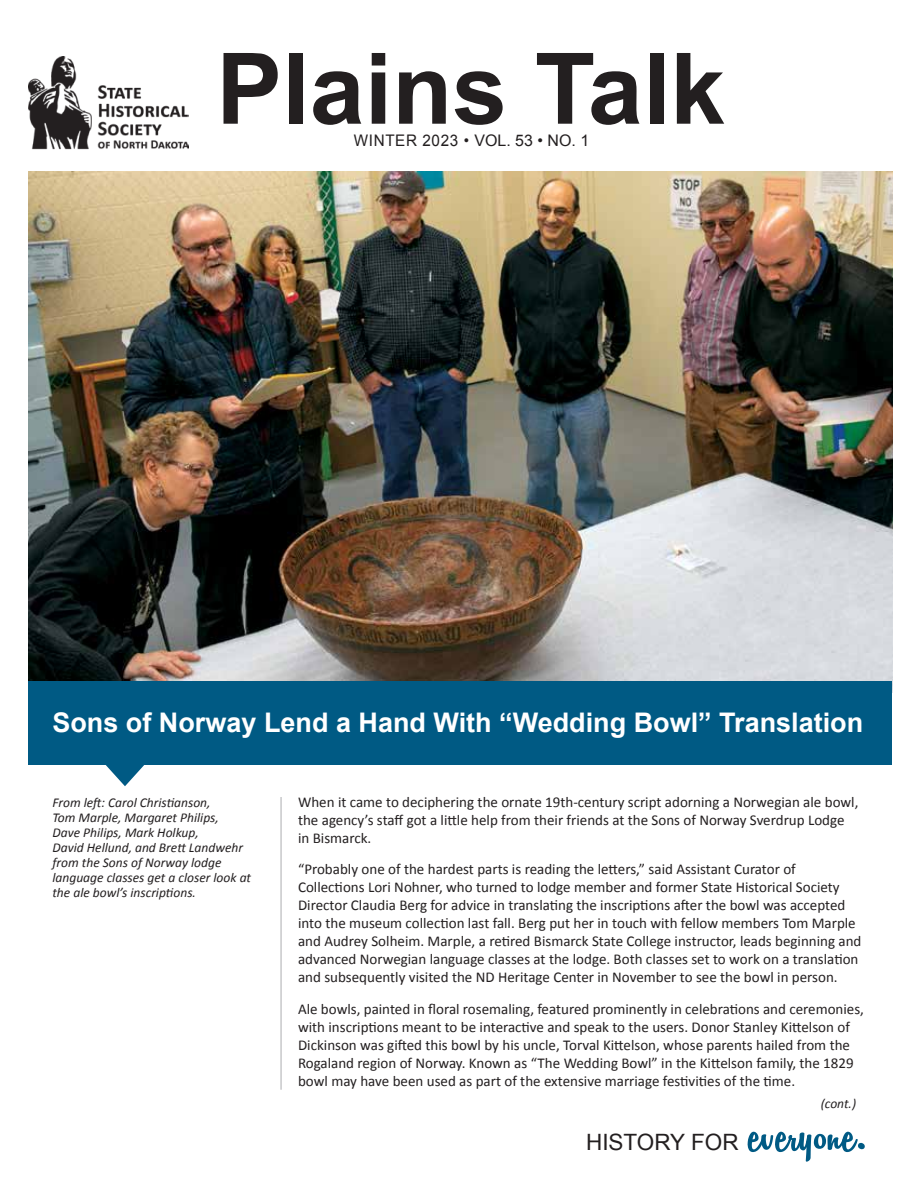
<style>
.page{position:relative;width:918px;height:1188px;background:#fff}
.page>*{position:absolute;margin:0;border:0;box-sizing:border-box;transform-origin:0 0}
.t1{font:700 98.85px "Arial";color:#231f20}
.t2{font:60px "Remachine Script Personal Use";color:#005a84}
.t3{font:700 27px "Arial";color:#fff}
.t4{font:22.5px "Arial";color:#231f20}
.t5{font:15.9px "Arial";letter-spacing:.04em;color:#231f20;scale:.96 1}
.t6{font:15px/18px "Calibri";color:#231f20}
.t7{font:italic 13.5px/15px "Calibri";color:#231f20}
</style>
<div class="page">
<img style="left:28px;top:172px;width:864px;height:509px">
<img style="left:28px;top:56px;width:161px;height:94px">
<div style="left:28px;top:681px;width:864px;height:84px;background:#005a84"></div>
<svg style="left:106px;top:765px;width:38px;height:21px"></svg>
<hr style="left:280px;top:797px;width:2px;height:293px;background:#c7c8ca">
<h1 class="t1" style="left:216px;top:24px;width:510px">Plains Talk</h1>
<p class="t5" style="left:354px;top:130px;width:247px">WINTER 2023 • VOL. 53 • NO. 1</p>
<h3 class="t3" style="left:52px;top:705px;width:812px">Sons of Norway Lend a Hand With “Wedding Bowl” Translation</h3>
<p class="t7" style="left:52px;top:795px;width:200px">From left: Carol Christianson,<br>Tom Marple, Margaret Philips,<br>Dave Philips, Mark Holkup,<br>David Hellund, and Brett Landwehr from the Sons of Norway lodge language classes get a closer look at the ale bowl’s inscriptions.</p>
<p class="t6" style="left:298px;top:793px;width:562px">When it came to deciphering the ornate 19th-century script adorning a Norwegian ale bowl, the agency’s staff got a little help from their friends at the Sons of Norway Sverdrup Lodge in Bismarck.</p>
<p class="t6" style="left:298px;top:860px;width:565px">“Probably one of the hardest parts is reading the letters,” said Assistant Curator of Collections Lori Nohner, who turned to lodge member and former State Historical Society Director Claudia Berg for advice in translating the inscriptions after the bowl was accepted into the museum collection last fall. Berg put her in touch with fellow members Tom Marple and Audrey Solheim. Marple, a retired Bismarck State College instructor, leads beginning and advanced Norwegian language classes at the lodge. Both classes set to work on a translation and subsequently visited the ND Heritage Center in November to see the bowl in person.</p>
<p class="t6" style="left:298px;top:1000px;width:567px">Ale bowls, painted in floral rosemaling, featured prominently in celebrations and ceremonies, with inscriptions meant to be interactive and speak to the users. Donor Stanley Kittelson of Dickinson was gifted this bowl by his uncle, Torval Kittelson, whose parents hailed from the Rogaland region of Norway. Known as “The Wedding Bowl” in the Kittelson family, the 1829 bowl may have been used as part of the extensive marriage festivities of the time.</p>
<p class="t7" style="left:821px;top:1095px;width:37px">(cont.)</p>
<h3 class="t4" style="left:586px;top:1128px;width:154px">HISTORY FOR</h3>
<h2 class="t2" style="left:748px;top:1100px;width:120px">everyone.</h2>
</div>
